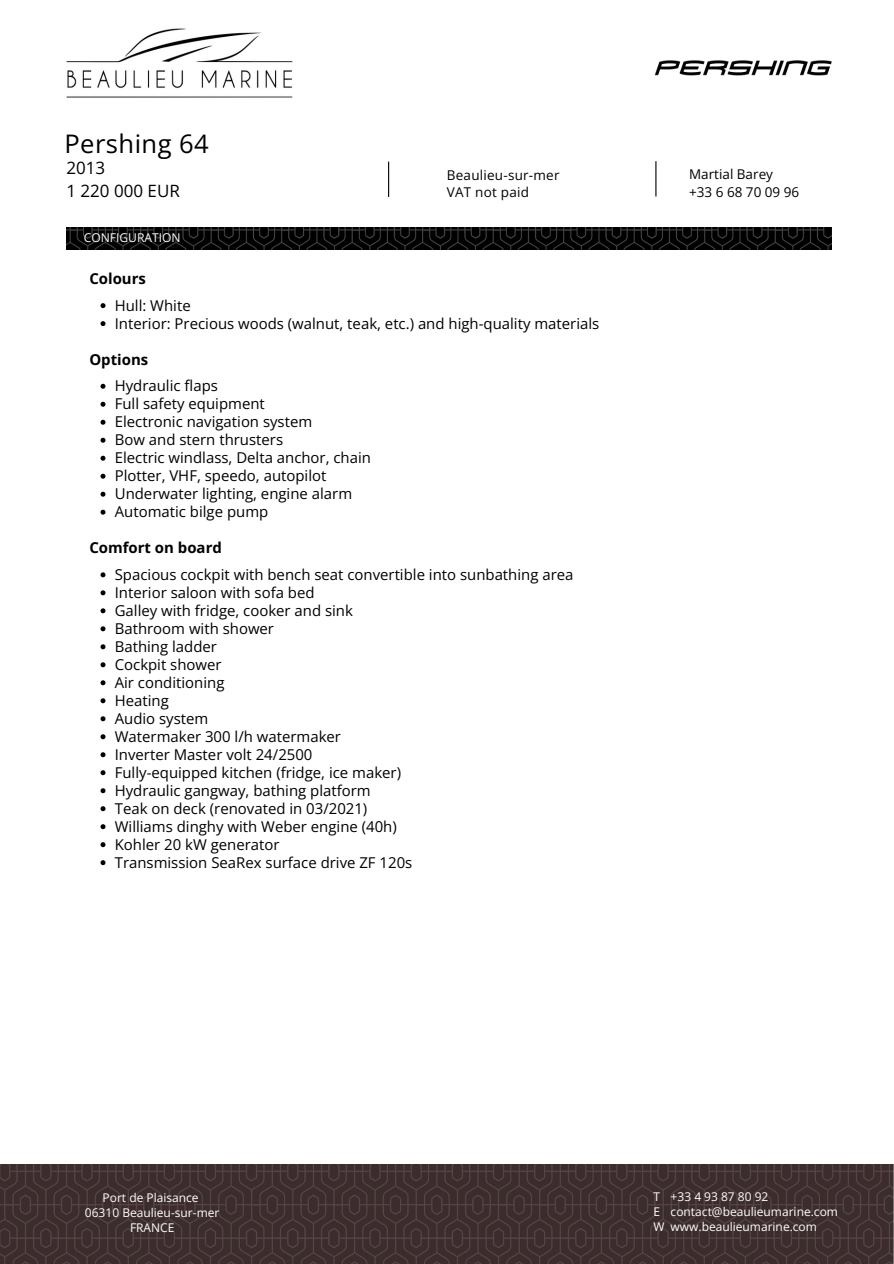
<style>
.page{position:relative;width:894px;height:1264px;background:#fff}
.page>*{position:absolute;margin:0;border:0;box-sizing:border-box;transform-origin:0 0}
.t1{font:25.5px "Open Sans";letter-spacing:.02em;color:#000}
.t2{font:16.95px/22.5px "Open Sans";color:#000}
.t3{font:15px "Open Sans";color:#000}
.t4{font:700 15px "Open Sans";color:#000}
.t5{font:13.5px/18px "Open Sans";letter-spacing:.015em;color:#000}
.t6{font:12.15px "Open Sans";color:#fff}
.t7{font:12px/15px "Open Sans";color:#fff}
</style>
<div class="page">
<svg style="left:100px;top:303px;width:5px;height:5px"></svg>
<svg style="left:100px;top:321px;width:5px;height:5px"></svg>
<svg style="left:100px;top:384px;width:5px;height:5px"></svg>
<svg style="left:100px;top:402px;width:5px;height:5px"></svg>
<svg style="left:100px;top:420px;width:5px;height:5px"></svg>
<svg style="left:100px;top:438px;width:5px;height:5px"></svg>
<svg style="left:100px;top:456px;width:5px;height:4px"></svg>
<svg style="left:100px;top:474px;width:5px;height:4px"></svg>
<svg style="left:100px;top:491px;width:5px;height:5px"></svg>
<svg style="left:100px;top:509px;width:5px;height:5px"></svg>
<svg style="left:100px;top:572px;width:5px;height:5px"></svg>
<svg style="left:100px;top:590px;width:5px;height:5px"></svg>
<svg style="left:100px;top:608px;width:5px;height:5px"></svg>
<svg style="left:100px;top:626px;width:5px;height:5px"></svg>
<svg style="left:100px;top:644px;width:5px;height:5px"></svg>
<svg style="left:100px;top:662px;width:5px;height:5px"></svg>
<svg style="left:100px;top:680px;width:5px;height:5px"></svg>
<svg style="left:100px;top:698px;width:5px;height:5px"></svg>
<svg style="left:100px;top:716px;width:5px;height:5px"></svg>
<svg style="left:100px;top:734px;width:5px;height:5px"></svg>
<svg style="left:100px;top:752px;width:5px;height:5px"></svg>
<svg style="left:100px;top:770px;width:5px;height:5px"></svg>
<svg style="left:100px;top:788px;width:5px;height:5px"></svg>
<svg style="left:100px;top:806px;width:5px;height:5px"></svg>
<svg style="left:100px;top:824px;width:5px;height:5px"></svg>
<svg style="left:100px;top:842px;width:5px;height:5px"></svg>
<svg style="left:100px;top:860px;width:5px;height:5px"></svg>
<img style="left:0;top:1164px;width:893px;height:99px">
<img style="left:67px;top:228px;width:764px;height:21px">
<img style="left:66px;top:28px;width:227px;height:70px">
<hr style="left:388px;top:162px;width:1px;height:35px;background:#000">
<hr style="left:655px;top:161px;width:1px;height:35px;background:#000">
<img style="left:654px;top:60px;width:178px;height:16px">
<p class="t1" style="left:64px;top:126px;width:146px">Pershing 64</p>
<p class="t2" style="left:66px;top:156px;width:115px">2013<br>1 220 000 EUR</p>
<p class="t5" style="left:689px;top:165px;width:111px">Martial Barey +33 6 68 70 09 96</p>
<h5 class="t5" style="left:446px;top:167px;width:114px;line-height:16.8px">Beaulieu-sur-mer<br>VAT not paid</h5>
<p class="t6" style="left:84px;top:229px;width:98px">CONFIGURATION</p>
<p class="t4" style="left:89px;top:268px;width:58px">Colours</p>
<p class="t3" style="left:115px;top:294px;width:77px">Hull: White</p>
<h1 class="t3" style="left:115px;top:312px;width:486px">Interior: Precious woods (walnut, teak, etc.) and high-quality materials</h1>
<h2 class="t4" style="left:89px;top:348px;width:60px">Options</h2>
<p class="t3" style="left:115px;top:375px;width:105px">Hydraulic flaps</p>
<h4 class="t3" style="left:115px;top:393px;width:152px">Full safety equipment</h4>
<p class="t3" style="left:115px;top:411px;width:199px">Electronic navigation system</p>
<h4 class="t3" style="left:115px;top:429px;width:170px">Bow and stern thrusters</h4>
<p class="t3" style="left:115px;top:447px;width:258px">Electric windlass, Delta anchor, chain</p>
<h5 class="t3" style="left:115px;top:465px;width:213px">Plotter, VHF, speedo, autopilot</h5>
<h3 class="t3" style="left:115px;top:483px;width:239px">Underwater lighting, engine alarm</h3>
<p class="t3" style="left:115px;top:501px;width:155px">Automatic bilge pump</p>
<p class="t4" style="left:89px;top:537px;width:134px">Comfort on board</p>
<h3 class="t3" style="left:115px;top:564px;width:460px">Spacious cockpit with bench seat convertible into sunbathing area</h3>
<p class="t3" style="left:115px;top:581px;width:201px">Interior saloon with sofa bed</p>
<p class="t3" style="left:115px;top:599px;width:240px">Galley with fridge, cooker and sink</p>
<p class="t3" style="left:115px;top:617px;width:161px">Bathroom with shower</p>
<p class="t3" style="left:115px;top:635px;width:104px">Bathing ladder</p>
<p class="t3" style="left:115px;top:653px;width:108px">Cockpit shower</p>
<p class="t3" style="left:115px;top:671px;width:111px">Air conditioning</p>
<p class="t3" style="left:115px;top:689px;width:56px">Heating</p>
<p class="t3" style="left:115px;top:707px;width:95px">Audio system</p>
<h3 class="t3" style="left:115px;top:725px;width:228px">Watermaker 300 l/h watermaker</h3>
<p class="t3" style="left:115px;top:743px;width:199px">Inverter Master volt 24/2500</p>
<p class="t3" style="left:115px;top:761px;width:288px">Fully-equipped kitchen (fridge, ice maker)</p>
<p class="t3" style="left:115px;top:779px;width:257px">Hydraulic gangway, bathing platform</p>
<p class="t3" style="left:115px;top:797px;width:254px">Teak on deck (renovated in 03/2021)</p>
<p class="t3" style="left:115px;top:815px;width:283px">Williams dinghy with Weber engine (40h)</p>
<p class="t3" style="left:115px;top:833px;width:166px">Kohler 20 kW generator</p>
<p class="t3" style="left:115px;top:851px;width:299px">Transmission SeaRex surface drive ZF 120s</p>
<p class="t7" style="left:103px;top:1190px;width:98px">Port de Plaisance</p>
<p class="t7" style="left:85px;top:1205px;width:136px">06310 Beaulieu-sur-mer</p>
<p class="t7" style="left:130px;top:1220px;width:46px">FRANCE</p>
<p class="t7" style="left:670px;top:1189px;width:99px">+33 4 93 87 80 92</p>
<p class="t7" style="left:670px;top:1204px;width:169px">contact@beaulieumarine.com</p>
<p class="t7" style="left:670px;top:1219px;width:148px">www.beaulieumarine.com</p>
<p class="t7" style="left:653px;top:1189px;width:8px">T<br>E</p>
<p class="t7" style="left:653px;top:1219px;width:13px">W</p>
</div>
